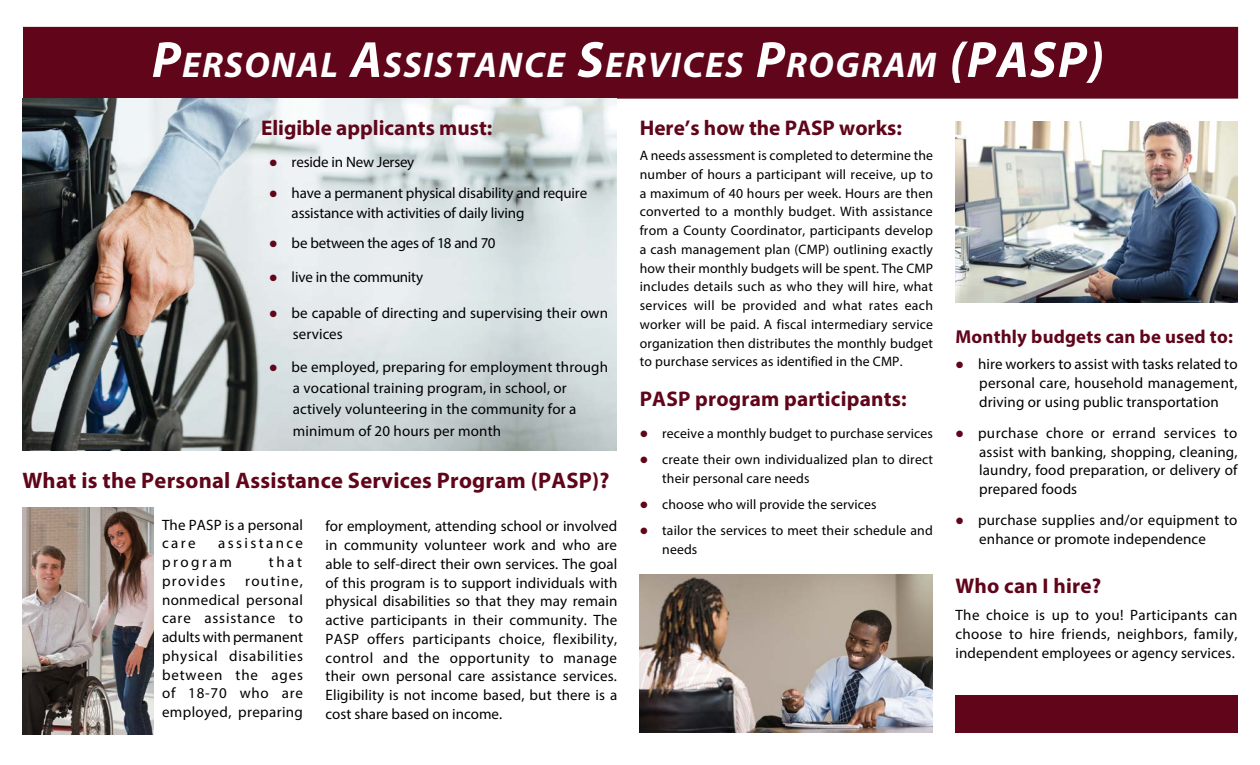
<style>
.page{position:relative;width:1260px;height:765px;background:#fff}
.page>*{position:absolute;margin:0;border:0;box-sizing:border-box;transform-origin:0 0}
.t1{font:italic 700 35.88px "Myriad Pro";letter-spacing:.045em;color:#fff}
.t2{font:700 22.5px "Myriad Pro";letter-spacing:.01em;color:#60051a}
.t3{font:700 21.25px "Myriad Pro";color:#60051a}
.t4{font:700 18.75px "Myriad Pro";letter-spacing:.01em;color:#60051a}
.t5{font:15px/18.8px "Myriad Pro";letter-spacing:.01em;color:#000;text-align:justify}
.t6{font:15px/20px "Myriad Pro";letter-spacing:-.01em;color:#000}
.t7{font:15px "Myriad Pro";letter-spacing:-.015em;color:#000}
.t8{font:15px "Myriad Pro";letter-spacing:-.02em;color:#000}
.t9{font:15px/18.8px "Myriad Pro";letter-spacing:.16em;color:#000}
.t10{font:15px "Myriad Pro";letter-spacing:.085em;color:#000}
.t11{font:13.75px/18.8px "Myriad Pro";letter-spacing:.01em;color:#000}
.s1{font-size:51.25px}
.s2{color:#60051a}
</style>
<div class="page">
<div style="left:23px;top:27px;width:1215px;height:72px;background:#60051a;border:1px solid #60051a"></div>
<img style="left:22px;top:98px;width:594px;height:352px">
<div style="left:955px;top:695px;width:282px;height:38px;background:#60051a"></div>
<img style="left:23px;top:508px;width:130px;height:227px">
<img style="left:639px;top:574px;width:294px;height:159px">
<img style="left:955px;top:122px;width:282px;height:180px">
<p class="t1" style="left:152px;top:42px;width:954px"><span class="s1">P</span>ERSONAL <span class="s1">A</span>SSISTANCE <span class="s1">S</span>ERVICES <span class="s1">P</span>ROGRAM <span class="s1">(PASP)</span></p>
<h1 class="t3" style="left:261px;top:114px;width:233px">Eligible applicants must:</h1>
<p class="t6" style="left:269px;top:152px;width:147px"><span class="s2">●</span> reside in New Jersey</p>
<p class="t6" style="left:292px;top:183px;width:297px;text-indent:-22px"><span class="s2">●</span> have a permanent physical disability and require assistance with activities of daily living</p>
<p class="t7" style="left:269px;top:234px;width:228px"><span class="s2">●</span> be between the ages of 18 and 70</p>
<p class="t8" style="left:269px;top:268px;width:156px"><span class="s2">●</span> live in the community</p>
<p class="t5" style="left:293px;top:302px;width:317px;line-height:21.2px;text-indent:-24px"><span class="s2">●</span> be capable of directing and supervising their own services</p>
<p class="t5" style="left:293px;top:356px;width:317px;line-height:21.2px;text-align:left;text-indent:-24px"><span class="s2">●</span> be employed, preparing for employment through a vocational training program, in school, or actively volunteering in the community for a minimum of 20 hours per month</p>
<h1 class="t2" style="left:22px;top:466px;width:588px">What is the Personal Assistance Services Program (PASP)?</h1>
<p class="t5" style="left:162px;top:515px;width:142px">The PASP is a personal care</p>
<h1 class="t3" style="left:640px;top:114px;width:264px">Here’s how the PASP works:</h1>
<p class="t11" style="left:640px;top:146px;width:295px;text-align:justify">A needs assessment is completed to determine the number of hours a participant will receive, up to a maximum of 40 hours per week. Hours are then converted to a monthly budget. With assistance from a County Coordinator, participants develop a cash management plan (CMP) outlining exactly how their monthly budgets will be spent. The CMP includes details such as who they will hire, what services will be provided and what rates each worker will be paid. A fiscal intermediary service organization then distributes the monthly budget to purchase services as identified in the CMP.</p>
<h1 class="t3" style="left:640px;top:385px;width:269px">PASP program participants:</h1>
<p class="t11" style="left:640px;top:423px;width:295px"><span class="s2">●</span> receive a monthly budget to purchase services</p>
<p class="t11" style="left:662px;top:450px;width:272px;text-indent:-23px"><span class="s2">●</span> create their own individualized plan to direct their personal care needs</p>
<p class="t11" style="left:640px;top:495px;width:238px"><span class="s2">●</span> choose who will provide the services</p>
<p class="t11" style="left:662px;top:521px;width:272px;text-indent:-23px"><span class="s2">●</span> tailor the services to meet their schedule and needs</p>
<h1 class="t4" style="left:956px;top:324px;width:279px">Monthly budgets can be used to:</h1>
<p class="t5" style="left:979px;top:355px;width:260px;text-indent:-24px"><span class="s2">●</span> hire workers to assist with tasks related to personal care, household management, driving or using public transportation</p>
<p class="t5" style="left:979px;top:423px;width:260px;text-indent:-24px"><span class="s2">●</span> purchase chore or errand services to assist with banking, shopping, cleaning, laundry, food preparation, or delivery of prepared foods</p>
<p class="t5" style="left:956px;top:511px;width:283px;text-align:center"><span class="s2">●</span> purchase supplies and/or equipment to enhance or promote independence</p>
<h1 class="t3" style="left:956px;top:572px;width:147px">Who can I hire?</h1>
<p class="t5" style="left:956px;top:606px;width:284px">The choice is up to you! Participants can choose to hire friends, neighbors, family, independent employees or agency services.</p>
<p class="t5" style="left:325px;top:517px;width:293px">for employment, attending school or involved in community volunteer work and who are able to self-direct their own services. The goal of this program is to support individuals with physical disabilities so that they may remain active participants in their community. The PASP offers participants choice, flexibility, control and the opportunity to manage their own personal care assistance services.<br>Eligibility is not income based, but there is a cost share based on income.</p>
<p class="t9" style="left:162px;top:534px;width:143px;text-indent:56px">assistance program</p>
<p class="t5" style="left:269px;top:552px;width:35px">that</p>
<p class="t10" style="left:162px;top:571px;width:65px">provides</p>
<p class="t5" style="left:162px;top:571px;width:143px;text-indent:83px">routine, nonmedical personal care assistance to adults with permanent physical disabilities between the ages of 18-70 who are employed, preparing</p>
</div>
